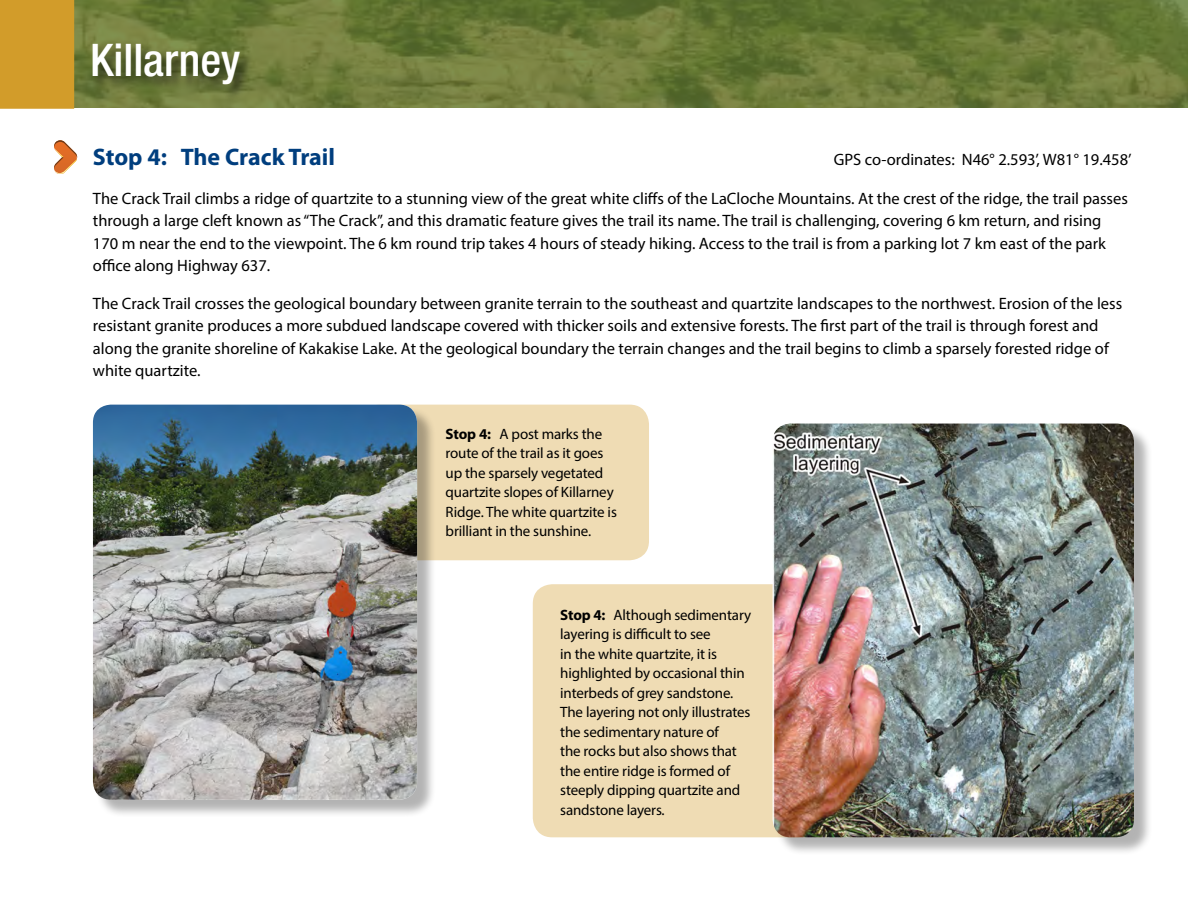
<style>
.page{position:relative;width:1188px;height:918px;background:#fff}
.page>*{position:absolute;margin:0;border:0;box-sizing:border-box;transform-origin:0 0}
.t1{font:500 condensed 45px "Helvetica Neue LT Std";color:#fff}
.t2{font:700 24px "Myriad Pro";letter-spacing:-.005em;color:#003e7e}
.t3{font:16.5px/22.5px "Myriad Pro";color:#000}
.t4{font:15px/19.5px "Myriad Pro";letter-spacing:-.01em;color:#000}
.s1{font-weight:700}
</style>
<div class="page">
<img style="left:74px;top:0;width:1114px;height:108px">
<div style="left:0;top:0;width:74px;height:109px;background:#d29c2a"></div>
<div style="left:91px;top:43px;width:164px;height:57px;background:#000;opacity:.6"></div>
<svg style="left:54px;top:140px;width:23px;height:34px"></svg>
<div style="left:360px;top:405px;width:289px;height:155px;background:#efdcb4;border-radius:20px"></div>
<div style="left:533px;top:584px;width:283px;height:253px;background:#efdcb4;border-radius:20px"></div>
<div style="left:95px;top:407px;width:341px;height:412px;background:#000;opacity:.3"></div>
<img style="left:93px;top:405px;width:324px;height:395px">
<div style="left:775px;top:426px;width:378px;height:430px;background:#000;opacity:.3"></div>
<img style="left:773px;top:424px;width:361px;height:413px">
<h1 class="t1" style="left:90px;top:33px;width:152px">Killarney</h1>
<h3 class="t2" style="left:93px;top:142px;width:244px">Stop 4: The Crack Trail</h3>
<p class="t3" style="left:834px;top:148px;width:299px">GPS co-ordinates: N46° 2.593’, W81° 19.458’</p>
<p class="t3" style="left:93px;top:187px;width:1036px">The Crack Trail climbs a ridge of quartzite to a stunning view of the great white cliffs of the LaCloche Mountains. At the crest of the ridge, the trail passes through a large cleft known as “The Crack”, and this dramatic feature gives the trail its name. The trail is challenging, covering 6 km return, and rising 170 m near the end to the viewpoint. The 6 km round trip takes 4 hours of steady hiking. Access to the trail is from a parking lot 7 km east of the park office along Highway 637.</p>
<p class="t3" style="left:93px;top:292px;width:1031px">The Crack Trail crosses the geological boundary between granite terrain to the southeast and quartzite landscapes to the northwest. Erosion of the less resistant granite produces a more subdued landscape covered with thicker soils and extensive forests. The first part of the trail is through forest and along the granite shoreline of Kakakise Lake. At the geological boundary the terrain changes and the trail begins to climb a sparsely forested ridge of white quartzite.</p>
<p class="t4" style="left:446px;top:424px;width:173px"><span class="s1">Stop 4:</span> A post marks the route of the trail as it goes up the sparsely vegetated quartzite slopes of Killarney<br>Ridge. The white quartzite is brilliant in the sunshine.</p>
<p class="t4" style="left:560px;top:605px;width:192px"><span class="s1">Stop 4:</span> Although sedimentary layering is difficult to see<br>in the white quartzite, it is highlighted by occasional thin interbeds of grey sandstone.<br>The layering not only illustrates the sedimentary nature of<br>the rocks but also shows that the entire ridge is formed of steeply dipping quartzite and sandstone layers.</p>
</div>
